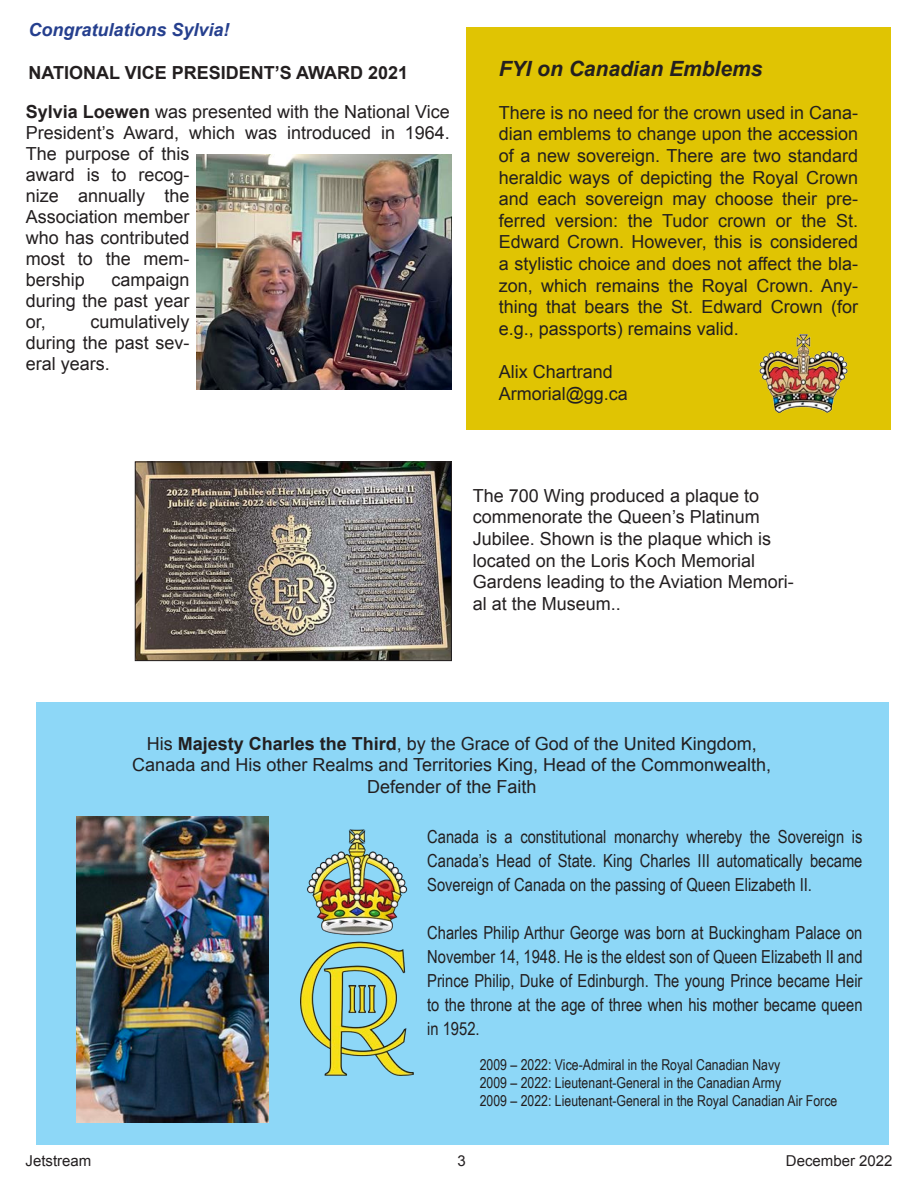
<style>
.page{position:relative;width:918px;height:1188px;background:#fff}
.page>*{position:absolute;margin:0;border:0;box-sizing:border-box;transform-origin:0 0}
.t1{font:italic 700 21px "Arial";color:#231f20}
.t2{font:18px/21.6px "Arial";color:#231f20;text-align:justify}
.t3{font:18px/24px "Arial Narrow";color:#231f20;text-align:justify}
.t4{font:700 18px "Arial";color:#231f20}
.t5{font:italic 700 18px "Arial";color:#253f8e}
.t6{font:15px "Arial Narrow";color:#231f20}
.t7{font:15px "Arial";color:#231f20}
.s1{font-weight:700}
</style>
<div class="page">
<div style="left:36px;top:702px;width:852px;height:442px;background:#8dd7f7"></div>
<img style="left:77px;top:816px;width:192px;height:306px">
<div style="left:467px;top:27px;width:424px;height:403px;background:#e0c403"></div>
<img style="left:759px;top:334px;width:89px;height:78px">
<img style="left:137px;top:464px;width:313px;height:195px">
<div style="left:135px;top:462px;width:317px;height:199px;border:1px solid #231f20"></div>
<img style="left:196px;top:154px;width:256px;height:235px">
<img style="left:301px;top:830px;width:113px;height:245px">
<p class="t5" style="left:28px;top:18px;width:203px">Congratulations Sylvia!</p>
<p class="t4" style="left:28px;top:61px;width:381px">NATIONAL VICE PRESIDENT’S AWARD 2021</p>
<p class="t2" style="left:26px;top:102px;width:426px;line-height:21px;text-align:left"><span class="s1">Sylvia Loewen</span> was presented with the National Vice<br>President’s Award, which was introduced in 1964.<br>The purpose of this<br>award is to recog-<br>nize annually the<br>Association member<br>who has contributed<br>most to the mem-<br>bership</p>
<p class="t2" style="left:26px;top:270px;width:165px;line-height:21px;text-indent:86px">campaign during the past year or,</p>
<p class="t2" style="left:26px;top:312px;width:165px;line-height:21px;text-indent:65px">cumulatively during the past sev&shy;eral years.</p>
<p class="t1" style="left:499px;top:55px;width:265px">FYI on Canadian Emblems</p>
<p class="t2" style="left:499px;top:102px;width:361px">There is no need for the crown used in Cana&shy;dian emblems to change upon the accession of a new sovereign. There are two standard heraldic ways of depicting the Royal Crown and each sovereign may choose their pre&shy;ferred version: the Tudor crown or the St.<br>Edward Crown. However, this is considered a stylistic choice and does not affect the bla&shy;zon, which remains the Royal Crown. Any&shy;thing that bears the St. Edward Crown (for e.g., passports) remains valid.</p>
<p class="t2" style="left:499px;top:361px;width:116px">Alix Chartrand</p>
<p class="t2" style="left:499px;top:383px;width:131px">Armorial@gg.ca</p>
<p class="t2" style="left:473px;top:485px;width:322px;text-align:left">The 700 Wing produced a plaque to commenorate the Queen’s Platinum<br>Jubilee. Shown is the plaque which is located on the Loris Koch Memorial<br>Gardens leading to the Aviation Memori&shy;al at the Museum..</p>
<p class="t2" style="left:132px;top:733px;width:640px;text-align:center">His <span class="s1">Majesty Charles the Third</span>, by the Grace of God of the United Kingdom,<br>Canada and His other Realms and Territories King, Head of the Commonwealth,</p>
<p class="t2" style="left:367px;top:776px;width:171px">Defender of the Faith</p>
<p class="t3" style="left:427px;top:824px;width:437px">Canada is a constitutional monarchy whereby the Sovereign is Canada’s Head of State. King Charles III automatically became Sovereign of Canada on the passing of Queen Elizabeth II.</p>
<p class="t3" style="left:427px;top:920px;width:437px">Charles Philip Arthur George was born at Buckingham Palace on November 14, 1948. He is the eldest son of Queen Elizabeth II and Prince Philip, Duke of Edinburgh. The young Prince became Heir to the throne at the age of three when his mother became queen in 1952.</p>
<p class="t6" style="left:480px;top:1053px;width:302px">2009 – 2022: Vice-Admiral in the Royal Canadian Navy</p>
<p class="t6" style="left:480px;top:1071px;width:303px">2009 – 2022: Lieutenant-General in the Canadian Army</p>
<p class="t6" style="left:480px;top:1089px;width:359px">2009 – 2022: Lieutenant-General in the Royal Canadian Air Force</p>
<p class="t7" style="left:26px;top:1151px;width:67px">Jetstream</p>
<p class="t7" style="left:458px;top:1151px;width:10px">3</p>
<p class="t7" style="left:786px;top:1151px;width:108px">December 2022</p>
</div>
